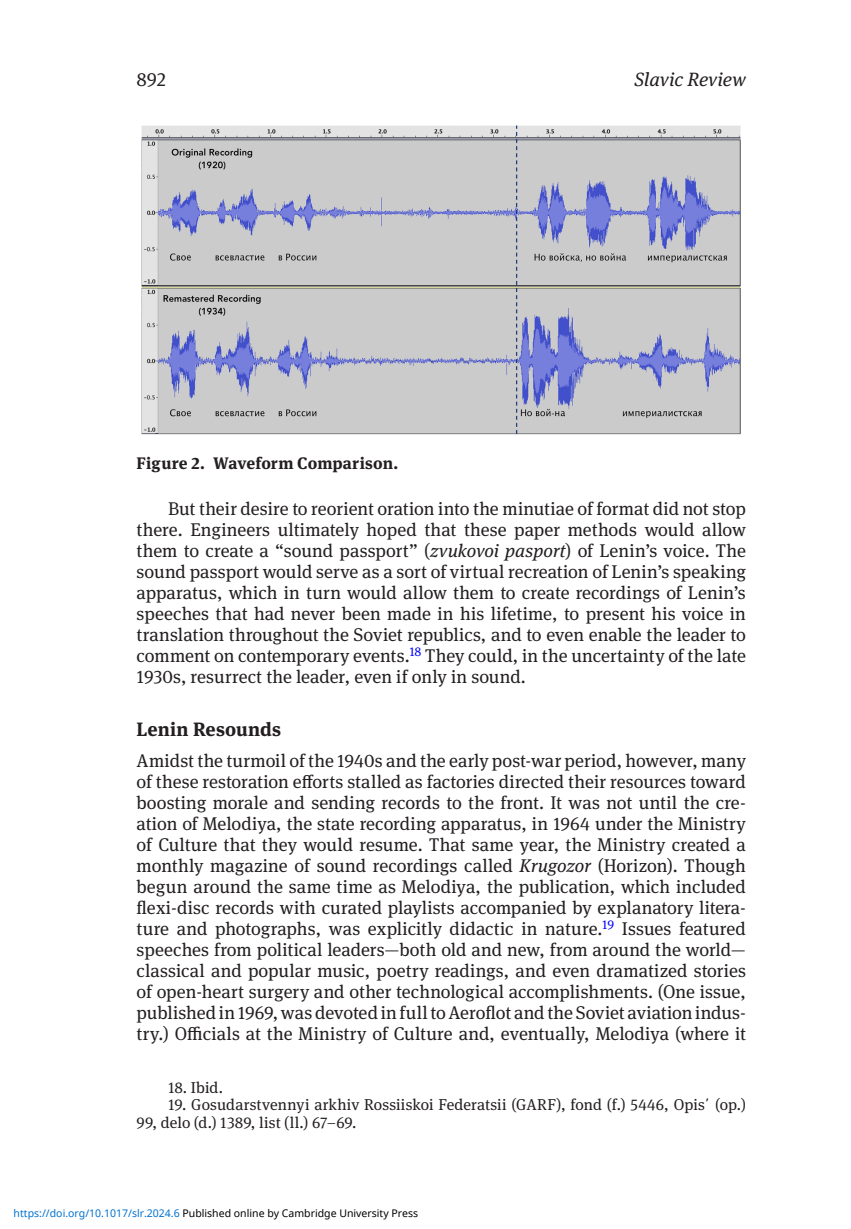
<style>
.page{position:relative;width:851px;height:1229px;background:#fff}
.page>*{position:absolute;margin:0;border:0;box-sizing:border-box;transform-origin:0 0}
.t1{font:700 19.25px "Meta Serif Pro";letter-spacing:.01em;color:#231f20}
.t2{font:italic 19.25px "Meta Serif Pro";letter-spacing:.01em;color:#231f20}
.t3{font:19.25px "Meta Serif Pro";color:#231f20}
.t4{font:18.38px/21px "Meta Serif Pro";letter-spacing:.005em;color:#231f20;text-align:justify}
.t5{font:700 16.62px "Meta Serif Pro";letter-spacing:.005em;color:#231f20}
.t6{font:15.75px/17.5px "Meta Serif Pro";letter-spacing:.01em;color:#231f20}
.t7{font:10.5px "Noto Sans";color:#000}
.s1{font-style:italic}
.s2{color:#0172cf}
</style>
<div class="page">
<img style="left:142px;top:126px;width:598px;height:308px">
<p class="t3" style="left:136px;top:65px;width:30px">892</p>
<p class="t2" style="left:634px;top:65px;width:113px">Slavic Review</p>
<p class="t5" style="left:136px;top:450px;width:263px">Figure 2. Waveform Comparison.</p>
<p class="t4" style="left:137px;top:497px;width:611px;text-indent:31px">But their desire to reorient oration into the minutiae of format did not stop there. Engineers ultimately hoped that these paper methods would allow them to create a “sound passport” (<span class="s1">zvukovoi pasport</span>) of Lenin’s voice. The sound passport would serve as a sort of virtual recreation of Lenin’s speaking apparatus, which in turn would allow them to create recordings of Lenin’s speeches that had never been made in his lifetime, to present his voice in translation throughout the Soviet republics, and to even enable the leader to comment on contemporary events.<sup>18</sup> They could, in the uncertainty of the late 1930s, resurrect the leader, even if only in sound.</p>
<p class="t1" style="left:136px;top:713px;width:146px">Lenin Resounds</p>
<p class="t4" style="left:136px;top:749px;width:611px">Amidst the turmoil of the 1940s and the early post-war period, however, many of these restoration efforts stalled as factories directed their resources toward boosting morale and sending records to the front. It was not until the cre&shy;ation of Melodiya, the state recording apparatus, in 1964 under the Ministry of Culture that they would resume. That same year, the Ministry created a monthly magazine of sound recordings called <span class="s1">Krugozor</span> (Horizon). Though begun around the same time as Melodiya, the publication, which included flexi-disc records with curated playlists accompanied by explanatory litera&shy;ture and photographs, was explicitly didactic in nature.<sup>19</sup> Issues featured speeches from political leaders—both old and new, from around the world— classical and popular music, poetry readings, and even dramatized stories of open-heart surgery and other technological accomplishments. (One issue, published in 1969, was devoted in full to Aeroflot and the Soviet aviation indus&shy;try.) Officials at the Ministry of Culture and, eventually, Melodiya (where it</p>
<p class="t6" style="left:168px;top:1077px;width:56px">18. Ibid.</p>
<p class="t6" style="left:136px;top:1095px;width:611px;text-indent:32px">19. Gosudarstvennyi arkhiv Rossiiskoi Federatsii (GARF), fond (f.) 5446, Opis΄ (op.)<br>99, delo (d.) 1389, list (ll.) 67–69.</p>
<p class="t7" style="left:14px;top:1205px;width:406px"><span class="s2">https://doi.org/10.1017/slr.2024.6</span> Published online by Cambridge University Press</p>
</div>
